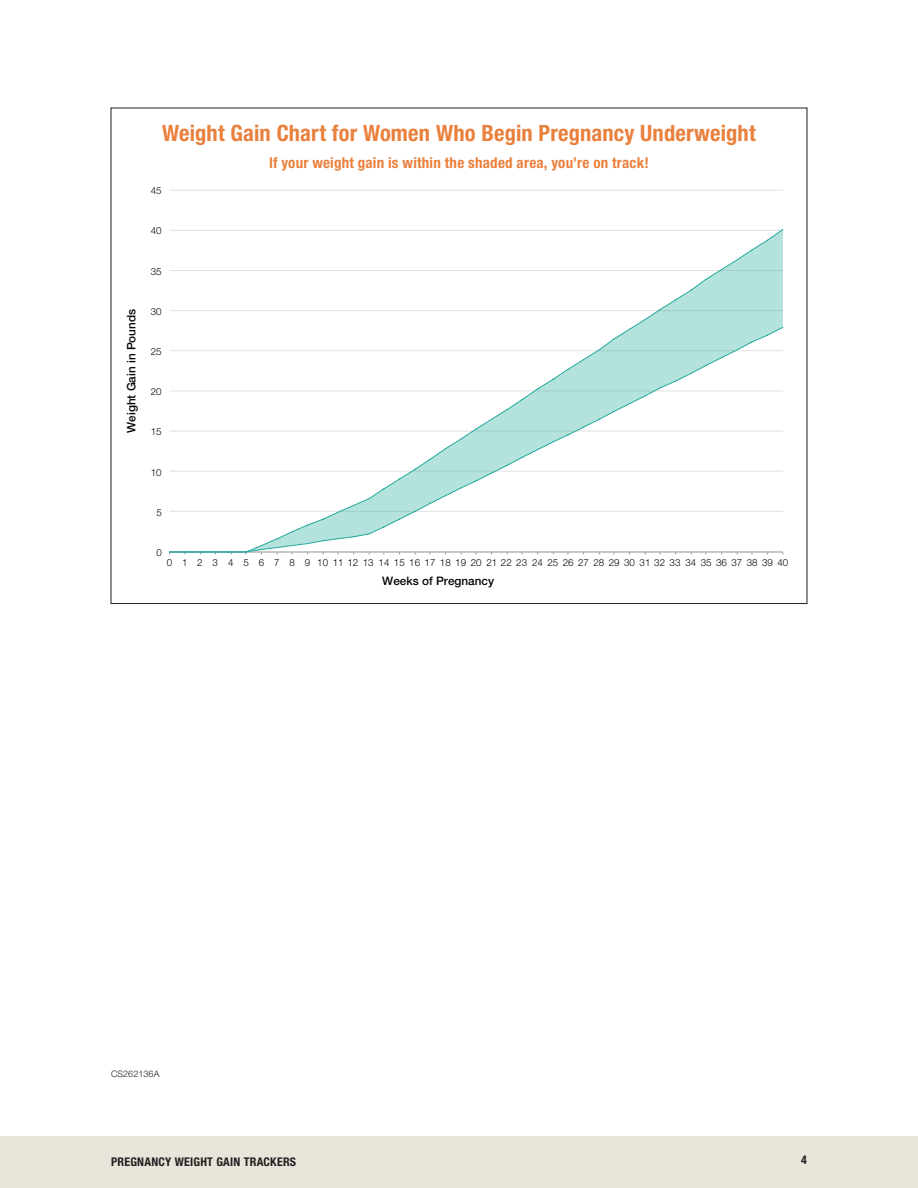
<style>
.page{position:relative;width:918px;height:1188px;background:#fff}
.page>*{position:absolute;margin:0;border:0;box-sizing:border-box;transform-origin:0 0}
.t1{font:700 condensed 22.5px "Helvetica Neue LT Std";letter-spacing:.005em;color:#ea803d}
.t2{font:700 condensed 15px "Helvetica Neue LT Std";letter-spacing:.015em;color:#ea803d}
.t3{font:700 condensed 12px "Helvetica Neue LT Std";letter-spacing:.02em;color:#231f20}
.t4{font:500 11.7px "Helvetica Neue LT Std";color:#050504}
.t5{font:300 9.75px "Helvetica Neue LT Std";color:#050504}
.t6{font:300 9px "Helvetica Neue LT Std";letter-spacing:.01em;color:#231f20}
</style>
<div class="page">
<div style="left:0;top:1136px;width:918px;height:52px;background:#e8e5db"></div>
<hr style="left:170px;top:190px;width:613px;height:1px;background:#e0e1e0">
<hr style="left:170px;top:552px;width:613px;height:1px;background:#929192">
<svg style="left:170px;top:229px;width:613px;height:323px"></svg>
<h2 class="t1" style="left:162px;top:119px;width:595px">Weight Gain Chart for Women Who Begin Pregnancy Underweight</h2>
<p class="t2" style="left:269px;top:154px;width:381px">If your weight gain is within the shaded area, you’re on track!</p>
<p class="t5" style="left:151px;top:185px;width:12px">45</p>
<p class="t5" style="left:151px;top:225px;width:12px">40</p>
<p class="t5" style="left:151px;top:265px;width:12px">35</p>
<p class="t4" style="left:124px;top:433px;width:126px;rotate:-90deg">Weight Gain in Pounds</p>
<p class="t5" style="left:151px;top:305px;width:12px">30</p>
<p class="t5" style="left:151px;top:346px;width:12px">25</p>
<p class="t5" style="left:151px;top:386px;width:12px">20</p>
<p class="t5" style="left:151px;top:426px;width:12px">15</p>
<p class="t5" style="left:151px;top:466px;width:12px">10</p>
<p class="t5" style="left:157px;top:506px;width:7px">5</p>
<p class="t5" style="left:157px;top:546px;width:7px">0</p>
<p class="t5" style="left:167px;top:557px;width:623px">0 1 2 3 4 5 6 7 8 9 10 11 12 13 14 15 16 17 18 19 20 21 22 23 24 25 26 27 28 29 30 31 32 33 34 35 36 37 38 39 40</p>
<p class="t4" style="left:382px;top:573px;width:113px">Weeks of Pregnancy</p>
<p class="t6" style="left:111px;top:1068px;width:50px">CS262136A</p>
<p class="t3" style="left:111px;top:1155px;width:187px">PREGNANCY WEIGHT GAIN TRACKERS</p>
<p class="t3" style="left:801px;top:1153px;width:7px">4</p>
</div>
